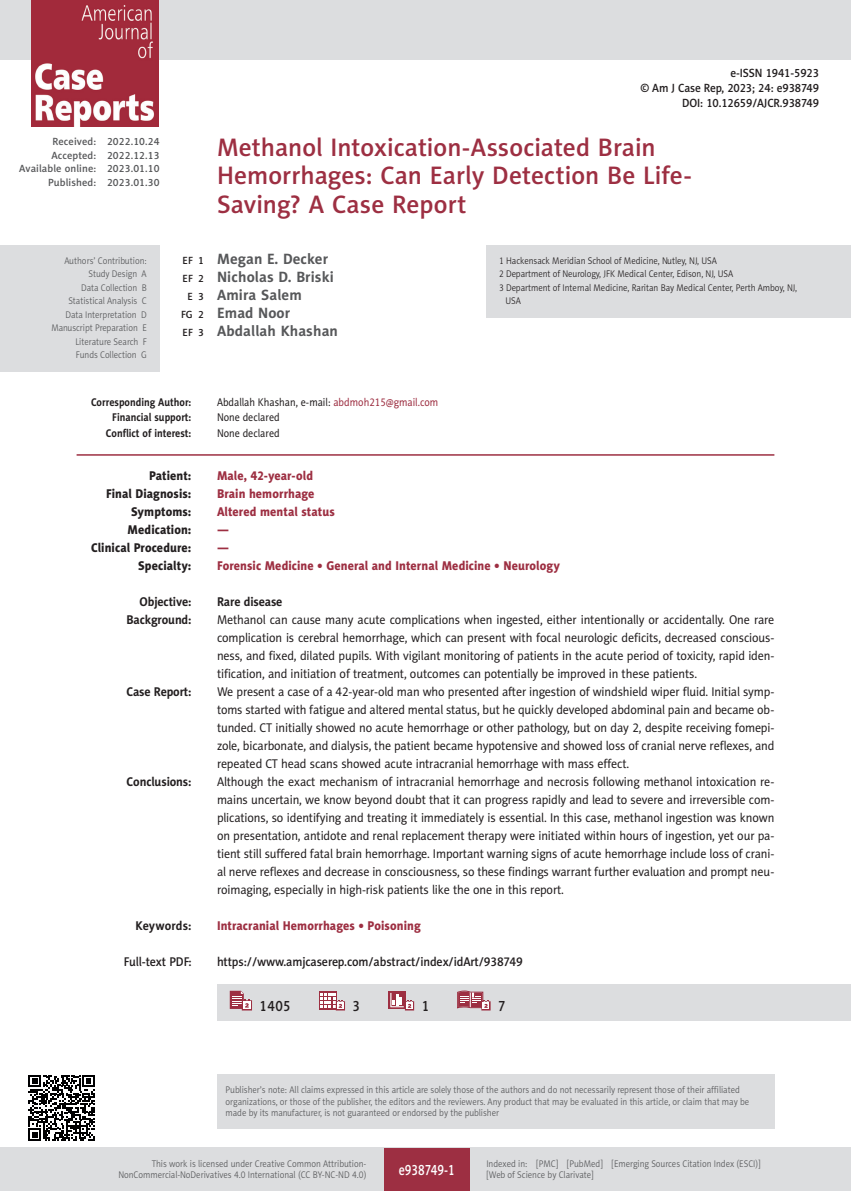
<style>
.page{position:relative;width:851px;height:1191px;background:#fff}
.page>*{position:absolute;margin:0;border:0;box-sizing:border-box;transform-origin:0 0}
.AJCR_Tytul{font:25.5px/28.5px "Naomi Sans EFN Medium";color:#9d2f42}
.AJCR_Autorzy{font:700 15px "Naomi Sans EFN";letter-spacing:.01em;color:#57585a}
.AJCR_e-PAGINA{font:15px "Naomi Sans EFN Medium";color:#fff;scale:.8 1}
.AJCR_dane{font:15px "Naomi Sans EFN Medium";color:#231f20;scale:.9 1}
.AJCR_Summary_body{font:12.75px/18px "Naomi Sans EFN";letter-spacing:-.01em;color:#231f20;text-align:justify;scale:.95 1}
.AJCR_keywords{font:12.75px "Naomi Sans EFN Heavy";letter-spacing:.005em;color:#9d2f42;scale:.95 1}
.AJCR_keywords-2{font:12.75px "Naomi Sans EFN Heavy";letter-spacing:.005em;color:#231f20;scale:.95 1}
.AJCR_full_text_pdf{font:12.75px "Naomi Sans EFN Medium";letter-spacing:-.01em;color:#231f20;scale:.95 1}
.AJCR_Summary_body-2{font:700 12.75px "Naomi Sans EFN";letter-spacing:-.01em;color:#231f20;scale:.95 1}
.AJCR_keywords-3{font:700 12.75px "Naomi Sans EFN";letter-spacing:.005em;color:#231f20;scale:.95 1}
.AJCR_full_text_pdf-2{font:12px "Naomi Sans EFN Medium";letter-spacing:-.01em;color:#231f20;scale:.95 1}
.AJCR_Adres{font:11.25px "Naomi Sans EFN";color:#231f20;scale:.9 1}
.AJCR_Adres-2{font:700 11.25px "Naomi Sans EFN";color:#231f20;scale:.9 1}
.t1{font:10.5px "Naomi Sans EFN Medium";letter-spacing:.01em;color:#57585a}
.MSM_pagina_indeksy{font:9.75px/11.2px "Naomi Sans EFN Light";color:#57585a;scale:.9 1}
.AJCR_Afiliacja{font:9.75px/13.5px "Naomi Sans EFN Light";color:#231f20;scale:.9 1}
.s1{font-family:"Naomi Sans EFN Medium";font-weight:400;font-size:10.5px;color:#231f20}
.s2{color:#9d2f42}
</style>
<div class="page">
<div style="left:217px;top:984px;width:633px;height:36px;background:#dcdddf"></div>
<svg style="left:230px;top:990px;width:22px;height:20px"></svg>
<div style="left:319px;top:991px;width:17px;height:18px;background:#9d2f42"></div>
<svg style="left:320px;top:992px;width:25px;height:18px"></svg>
<div style="left:388px;top:991px;width:18px;height:18px;background:#9d2f42"></div>
<svg style="left:390px;top:993px;width:24px;height:17px"></svg>
<svg style="left:457px;top:990px;width:33px;height:20px"></svg>
<hr style="left:77px;top:454px;width:697px;height:2px;background:#9d2f42">
<div style="left:0;top:246px;width:159px;height:126px;background:#dcdddf"></div>
<div style="left:486px;top:246px;width:364px;height:72px;background:#dcdddf"></div>
<svg style="left:28px;top:1075px;width:67px;height:66px"></svg>
<div style="left:217px;top:1074px;width:557px;height:54px;background:#dcdddf"></div>
<div style="left:0;top:0;width:850px;height:60px;background:#dcdddf"></div>
<img style="left:32px;top:0;width:127px;height:127px">
<div style="left:0;top:1148px;width:850px;height:43px;background:#dcdddf"></div>
<div style="left:384px;top:1147px;width:85px;height:43px;background:#9d2f42"></div>
<p class="t1" style="left:52px;top:136px;width:109px">Received: 2022.10.24</p>
<p class="t1" style="left:51px;top:149px;width:110px">Accepted: 2022.12.13</p>
<p class="t1" style="left:19px;top:163px;width:142px">Available online: 2023.01.10</p>
<p class="t1" style="left:48px;top:176px;width:113px">Published: 2023.01.30</p>
<p class="MSM_pagina_indeksy" style="left:64px;top:255px;width:93px">Authors’ Contribution:</p>
<p class="MSM_pagina_indeksy" style="left:88px;top:268px;width:66px">Study Design A</p>
<p class="MSM_pagina_indeksy" style="left:81px;top:282px;width:74px">Data Collection B</p>
<p class="MSM_pagina_indeksy" style="left:68px;top:295px;width:89px">Statistical Analysis C</p>
<p class="MSM_pagina_indeksy" style="left:65px;top:309px;width:92px">Data Interpretation D</p>
<p class="MSM_pagina_indeksy" style="left:51px;top:322px;width:107px">Manuscript Preparation E</p>
<p class="MSM_pagina_indeksy" style="left:75px;top:336px;width:81px">Literature Search F</p>
<p class="MSM_pagina_indeksy" style="left:76px;top:349px;width:80px">Funds Collection G</p>
<p class="AJCR_full_text_pdf-2" style="left:730px;top:66px;width:95px">e-ISSN 1941-5923</p>
<p class="AJCR_full_text_pdf-2" style="left:640px;top:81px;width:189px">© Am J Case Rep, 2023; 24: e938749</p>
<p class="AJCR_full_text_pdf-2" style="left:682px;top:96px;width:145px">DOI: 10.12659/AJCR.938749</p>
<p class="AJCR_Tytul" style="left:217px;top:133px;width:476px">Methanol Intoxication-Associated Brain<br>Hemorrhages: Can Early Detection Be Life-<br>Saving? A Case Report</p>
<p class="AJCR_Autorzy" style="left:182px;top:250px;width:147px"><span class="s1">EF 1</span> Megan E. Decker</p>
<p class="AJCR_Autorzy" style="left:182px;top:268px;width:153px"><span class="s1">EF 2</span> Nicholas D. Briski</p>
<p class="AJCR_Autorzy" style="left:187px;top:286px;width:116px"><span class="s1">E 3</span> Amira Salem</p>
<p class="AJCR_Autorzy" style="left:181px;top:304px;width:111px"><span class="s1">FG 2</span> Emad Noor</p>
<p class="AJCR_Autorzy" style="left:182px;top:322px;width:157px"><span class="s1">EF 3</span> Abdallah Khashan</p>
<p class="AJCR_Afiliacja" style="left:499px;top:254px;width:243px">1 Hackensack Meridian School of Medicine, Nutley, NJ, USA</p>
<p class="AJCR_Afiliacja" style="left:499px;top:267px;width:262px">2 Department of Neurology, JFK Medical Center, Edison, NJ, USA</p>
<p class="AJCR_Afiliacja" style="left:505px;top:281px;width:325px;text-indent:-6px">3 Department of Internal Medicine, Raritan Bay Medical Center, Perth Amboy, NJ,<br>USA</p>
<p class="AJCR_Adres-2" style="left:91px;top:395px;width:113px">Corresponding Author:</p>
<p class="AJCR_Adres" style="left:217px;top:395px;width:247px">Abdallah Khashan, e-mail: <span class="s2">abdmoh215@gmail.com</span></p>
<p class="AJCR_Adres-2" style="left:112px;top:411px;width:89px">Financial support:</p>
<p class="AJCR_Adres" style="left:217px;top:411px;width:71px">None declared</p>
<p class="AJCR_Adres-2" style="left:106px;top:427px;width:97px">Conflict of interest:</p>
<p class="AJCR_Adres" style="left:217px;top:427px;width:71px">None declared</p>
<p class="AJCR_keywords-2" style="left:149px;top:468px;width:46px">Patient:</p>
<p class="AJCR_keywords" style="left:217px;top:468px;width:103px">Male, 42-year-old</p>
<p class="AJCR_keywords-2" style="left:106px;top:486px;width:91px">Final Diagnosis:</p>
<p class="AJCR_keywords" style="left:217px;top:486px;width:104px">Brain hemorrhage</p>
<p class="AJCR_keywords-2" style="left:131px;top:504px;width:65px">Symptoms:</p>
<p class="AJCR_keywords" style="left:217px;top:504px;width:125px">Altered mental status</p>
<p class="AJCR_keywords-2" style="left:128px;top:522px;width:69px">Medication:</p>
<p class="AJCR_keywords" style="left:217px;top:522px;width:14px">—</p>
<p class="AJCR_keywords-2" style="left:91px;top:540px;width:107px">Clinical Procedure:</p>
<p class="AJCR_keywords" style="left:217px;top:540px;width:14px">—</p>
<p class="AJCR_keywords-2" style="left:138px;top:558px;width:58px">Specialty:</p>
<p class="AJCR_keywords" style="left:217px;top:558px;width:362px">Forensic Medicine • General and Internal Medicine • Neurology</p>
<p class="AJCR_Summary_body-2" style="left:139px;top:594px;width:56px">Objective:</p>
<p class="AJCR_Summary_body-2" style="left:217px;top:594px;width:70px">Rare disease</p>
<p class="AJCR_Summary_body-2" style="left:126px;top:612px;width:70px">Background:</p>
<p class="AJCR_Summary_body" style="left:217px;top:611px;width:588px">Methanol can cause many acute complications when ingested, either intentionally or accidentally. One rare complication is cerebral hemorrhage, which can present with focal neurologic deficits, decreased conscious&shy;ness, and fixed, dilated pupils. With vigilant monitoring of patients in the acute period of toxicity, rapid iden&shy;tification, and initiation of treatment, outcomes can potentially be improved in these patients.</p>
<p class="AJCR_Summary_body-2" style="left:126px;top:684px;width:70px">Case Report:</p>
<p class="AJCR_Summary_body" style="left:217px;top:683px;width:588px">We present a case of a 42-year-old man who presented after ingestion of windshield wiper fluid. Initial symp&shy;toms started with fatigue and altered mental status, but he quickly developed abdominal pain and became ob&shy;tunded. CT initially showed no acute hemorrhage or other pathology, but on day 2, despite receiving fomepi&shy;zole, bicarbonate, and dialysis, the patient became hypotensive and showed loss of cranial nerve reflexes, and repeated CT head scans showed acute intracranial hemorrhage with mass effect.</p>
<p class="AJCR_Summary_body-2" style="left:127px;top:774px;width:70px">Conclusions:</p>
<p class="AJCR_Summary_body" style="left:217px;top:773px;width:588px">Although the exact mechanism of intracranial hemorrhage and necrosis following methanol intoxication re&shy;mains uncertain, we know beyond doubt that it can progress rapidly and lead to severe and irreversible com&shy;plications, so identifying and treating it immediately is essential. In this case, methanol ingestion was known on presentation, antidote and renal replacement therapy were initiated within hours of ingestion, yet our pa&shy;tient still suffered fatal brain hemorrhage. Important warning signs of acute hemorrhage include loss of crani&shy;al nerve reflexes and decrease in consciousness, so these findings warrant further evaluation and prompt neu&shy;roimaging, especially in high-risk patients like the one in this report.</p>
<p class="AJCR_keywords-3" style="left:135px;top:918px;width:60px">Keywords:</p>
<p class="AJCR_keywords" style="left:217px;top:918px;width:216px">Intracranial Hemorrhages • Poisoning</p>
<p class="AJCR_full_text_pdf" style="left:124px;top:954px;width:73px">Full-text PDF:</p>
<p class="AJCR_full_text_pdf" style="left:217px;top:954px;width:323px">https://www.amjcaserep.com/abstract/index/idArt/938749</p>
<p class="AJCR_dane" style="left:259px;top:996px;width:36px">1405</p>
<p class="AJCR_dane" style="left:352px;top:996px;width:10px">3</p>
<p class="AJCR_dane" style="left:421px;top:996px;width:10px">1</p>
<p class="AJCR_dane" style="left:498px;top:996px;width:10px">7</p>
<p class="MSM_pagina_indeksy" style="left:225px;top:1084px;width:583px">Publisher’s note: All claims expressed in this article are solely those of the authors and do not necessarily represent those of their affiliated organizations, or those of the publisher, the editors and the reviewers. Any product that may be evaluated in this article, or claim that may be made by its manufacturer, is not guaranteed or endorsed by the publisher</p>
<p class="MSM_pagina_indeksy" style="left:118px;top:1158px;width:277px;text-align:right">This work is licensed under Creative Common Attribution-<br>NonCommercial-NoDerivatives 4.0 International (CC BY-NC-ND 4.0)</p>
<p class="AJCR_e-PAGINA" style="left:398px;top:1160px;width:71px">e938749-1</p>
<p class="MSM_pagina_indeksy" style="left:486px;top:1158px;width:306px">Indexed in: [PMC] [PubMed] [Emerging Sources Citation Index (ESCI)] [Web of Science by Clarivate]</p>
</div>
